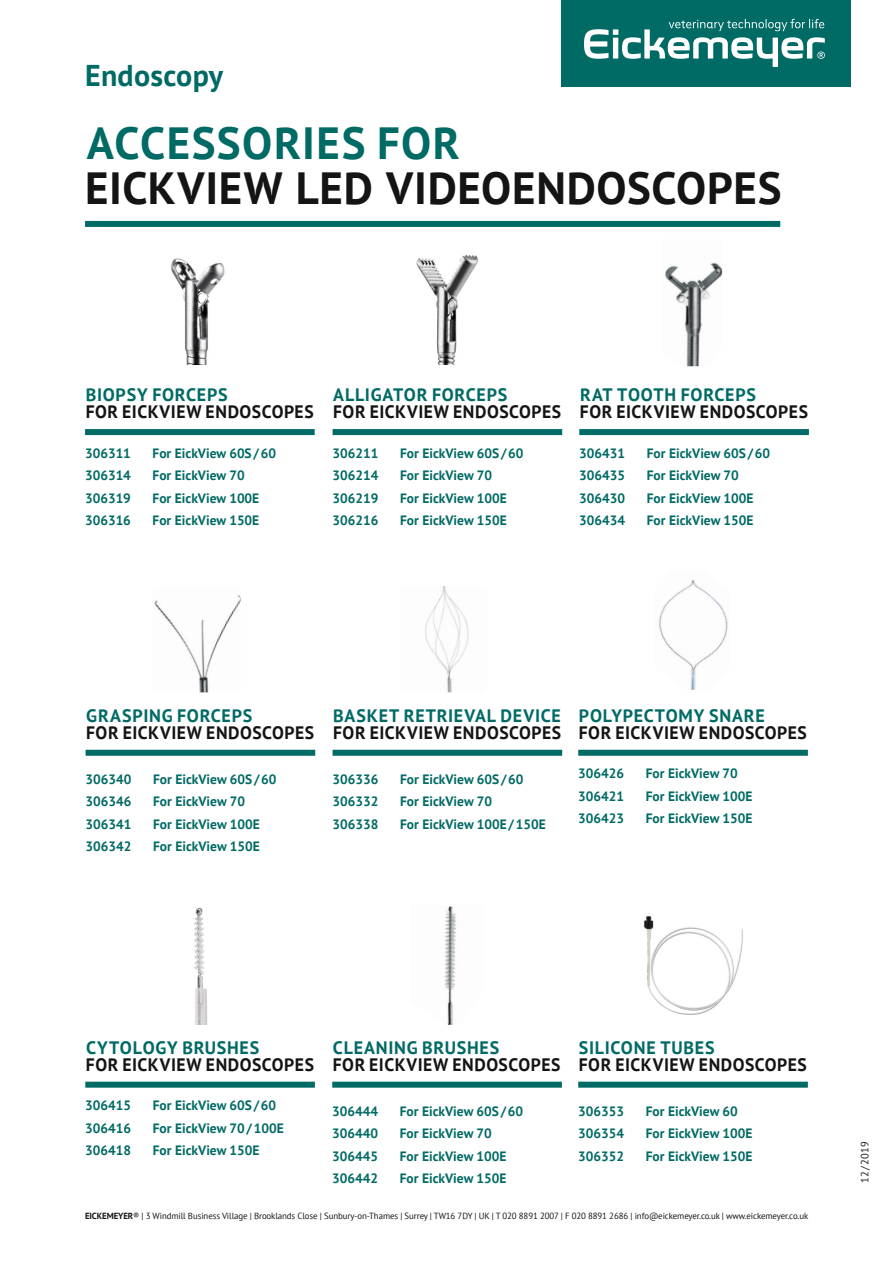
<style>
.page{position:relative;width:893px;height:1263px;background:#fff}
.page>*{position:absolute;margin:0;border:0;box-sizing:border-box;transform-origin:0 0}
.t1{font:700 45px "PT Sans";letter-spacing:.015em;color:#131413}
.t2{font:700 45px "PT Sans";letter-spacing:.03em;color:#006a65}
.t3{font:700 30px "PT Sans";letter-spacing:.01em;color:#006a65}
.t4{font:700 18px "PT Sans";letter-spacing:.03em;color:#131413}
.t5{font:700 18px "PT Sans";letter-spacing:.04em;color:#006a65}
.t6{font:700 13.5px "PT Sans";color:#006a65}
.t7{font:10.5px "PT Sans";letter-spacing:.01em;color:#131413}
.t8{font:8.85px "PT Sans";letter-spacing:-.01em;color:#131413}
.s1{font-weight:700}
</style>
<div class="page">
<div style="left:561px;top:0;width:289px;height:86px;background:#006a65"></div>
<svg style="left:584px;top:19px;width:241px;height:48px"></svg>
<div style="left:86px;top:750px;width:229px;height:6px;background:#006a65"></div>
<div style="left:333px;top:750px;width:229px;height:6px;background:#006a65"></div>
<div style="left:578px;top:750px;width:230px;height:6px;background:#006a65"></div>
<img style="left:154px;top:595px;width:87px;height:97px">
<img style="left:425px;top:586px;width:44px;height:106px">
<img style="left:659px;top:579px;width:69px;height:111px">
<div style="left:85px;top:1082px;width:230px;height:6px;background:#006a65"></div>
<div style="left:332px;top:1082px;width:230px;height:6px;background:#006a65"></div>
<div style="left:578px;top:1082px;width:230px;height:6px;background:#006a65"></div>
<img style="left:644px;top:916px;width:99px;height:99px">
<img style="left:194px;top:907px;width:14px;height:118px">
<img style="left:444px;top:906px;width:12px;height:119px">
<img style="left:665px;top:262px;width:57px;height:104px">
<div style="left:85px;top:221px;width:695px;height:6px;background:#006a65"></div>
<div style="left:85px;top:429px;width:230px;height:6px;background:#006a65"></div>
<div style="left:333px;top:429px;width:229px;height:6px;background:#006a65"></div>
<div style="left:579px;top:429px;width:230px;height:6px;background:#006a65"></div>
<img style="left:171px;top:258px;width:54px;height:106px">
<img style="left:416px;top:255px;width:62px;height:109px">
<h2 class="t3" style="left:85px;top:56px;width:140px">Endoscopy</h2>
<h1 class="t2" style="left:87px;top:114px;width:375px">ACCESSORIES FOR</h1>
<h1 class="t1" style="left:85px;top:159px;width:698px">EICKVIEW LED VIDEOENDOSCOPES</h1>
<h3 class="t5" style="left:86px;top:383px;width:143px">BIOPSY FORCEPS</h3>
<h3 class="t4" style="left:86px;top:400px;width:230px">FOR EICKVIEW ENDOSCOPES</h3>
<p class="t6" style="left:85px;top:444px;width:47px">306311</p>
<p class="t6" style="left:153px;top:444px;width:125px">For EickView 60S/60</p>
<p class="t6" style="left:85px;top:466px;width:47px">306314</p>
<p class="t6" style="left:153px;top:466px;width:94px">For EickView 70</p>
<p class="t6" style="left:85px;top:489px;width:47px">306319</p>
<p class="t6" style="left:153px;top:489px;width:108px">For EickView 100E</p>
<p class="t6" style="left:85px;top:511px;width:47px">306316</p>
<p class="t6" style="left:153px;top:511px;width:108px">For EickView 150E</p>
<h3 class="t5" style="left:333px;top:383px;width:175px">ALLIGATOR FORCEPS</h3>
<h3 class="t4" style="left:333px;top:400px;width:230px">FOR EICKVIEW ENDOSCOPES</h3>
<p class="t6" style="left:333px;top:444px;width:47px">306211</p>
<p class="t6" style="left:400px;top:444px;width:125px">For EickView 60S/60</p>
<p class="t6" style="left:333px;top:466px;width:47px">306214</p>
<p class="t6" style="left:400px;top:466px;width:94px">For EickView 70</p>
<p class="t6" style="left:333px;top:489px;width:47px">306219</p>
<p class="t6" style="left:400px;top:489px;width:108px">For EickView 100E</p>
<p class="t6" style="left:333px;top:511px;width:47px">306216</p>
<p class="t6" style="left:400px;top:511px;width:108px">For EickView 150E</p>
<h3 class="t5" style="left:580px;top:383px;width:178px">RAT TOOTH FORCEPS</h3>
<h3 class="t4" style="left:580px;top:400px;width:230px">FOR EICKVIEW ENDOSCOPES</h3>
<p class="t6" style="left:579px;top:444px;width:47px">306431</p>
<p class="t6" style="left:647px;top:444px;width:125px">For EickView 60S/60</p>
<p class="t6" style="left:579px;top:466px;width:47px">306435</p>
<p class="t6" style="left:647px;top:466px;width:94px">For EickView 70</p>
<p class="t6" style="left:579px;top:489px;width:47px">306430</p>
<p class="t6" style="left:647px;top:489px;width:108px">For EickView 100E</p>
<p class="t6" style="left:579px;top:511px;width:47px">306434</p>
<p class="t6" style="left:647px;top:511px;width:108px">For EickView 150E</p>
<h3 class="t5" style="left:86px;top:704px;width:168px">GRASPING FORCEPS</h3>
<h3 class="t4" style="left:86px;top:720px;width:230px">FOR EICKVIEW ENDOSCOPES</h3>
<p class="t6" style="left:86px;top:770px;width:47px">306340</p>
<p class="t6" style="left:153px;top:770px;width:125px">For EickView 60S/60</p>
<p class="t6" style="left:86px;top:793px;width:47px">306346</p>
<p class="t6" style="left:153px;top:793px;width:94px">For EickView 70</p>
<p class="t6" style="left:86px;top:815px;width:47px">306341</p>
<p class="t6" style="left:153px;top:815px;width:108px">For EickView 100E</p>
<p class="t6" style="left:86px;top:838px;width:47px">306342</p>
<p class="t6" style="left:153px;top:838px;width:108px">For EickView 150E</p>
<h3 class="t5" style="left:333px;top:704px;width:229px">BASKET RETRIEVAL DEVICE</h3>
<h3 class="t4" style="left:333px;top:720px;width:230px">FOR EICKVIEW ENDOSCOPES</h3>
<p class="t6" style="left:333px;top:770px;width:47px">306336</p>
<p class="t6" style="left:400px;top:770px;width:125px">For EickView 60S/60</p>
<p class="t6" style="left:333px;top:793px;width:47px">306332</p>
<p class="t6" style="left:400px;top:793px;width:94px">For EickView 70</p>
<p class="t6" style="left:333px;top:815px;width:47px">306338</p>
<p class="t6" style="left:400px;top:815px;width:147px">For EickView 100E/150E</p>
<h3 class="t5" style="left:579px;top:704px;width:187px">POLYPECTOMY SNARE</h3>
<h3 class="t4" style="left:579px;top:720px;width:230px">FOR EICKVIEW ENDOSCOPES</h3>
<p class="t6" style="left:578px;top:764px;width:47px">306426</p>
<p class="t6" style="left:646px;top:764px;width:94px">For EickView 70</p>
<p class="t6" style="left:578px;top:787px;width:47px">306421</p>
<p class="t6" style="left:646px;top:787px;width:108px">For EickView 100E</p>
<p class="t6" style="left:578px;top:809px;width:47px">306423</p>
<p class="t6" style="left:646px;top:809px;width:108px">For EickView 150E</p>
<h3 class="t5" style="left:86px;top:1035px;width:175px">CYTOLOGY BRUSHES</h3>
<h3 class="t4" style="left:86px;top:1052px;width:230px">FOR EICKVIEW ENDOSCOPES</h3>
<p class="t6" style="left:85px;top:1096px;width:47px">306415</p>
<p class="t6" style="left:153px;top:1096px;width:125px">For EickView 60S/60</p>
<p class="t6" style="left:85px;top:1119px;width:47px">306416</p>
<p class="t6" style="left:153px;top:1119px;width:132px">For EickView 70/100E</p>
<p class="t6" style="left:85px;top:1141px;width:47px">306418</p>
<p class="t6" style="left:153px;top:1141px;width:108px">For EickView 150E</p>
<h3 class="t5" style="left:333px;top:1035px;width:168px">CLEANING BRUSHES</h3>
<h3 class="t4" style="left:333px;top:1052px;width:229px">FOR EICKVIEW ENDOSCOPES</h3>
<p class="t6" style="left:332px;top:1102px;width:47px">306444</p>
<p class="t6" style="left:400px;top:1102px;width:125px">For EickView 60S/60</p>
<p class="t6" style="left:332px;top:1124px;width:47px">306440</p>
<p class="t6" style="left:400px;top:1124px;width:94px">For EickView 70</p>
<p class="t6" style="left:332px;top:1147px;width:47px">306445</p>
<p class="t6" style="left:400px;top:1147px;width:108px">For EickView 100E</p>
<p class="t6" style="left:332px;top:1169px;width:47px">306442</p>
<p class="t6" style="left:400px;top:1169px;width:108px">For EickView 150E</p>
<h3 class="t5" style="left:579px;top:1035px;width:137px">SILICONE TUBES</h3>
<h3 class="t4" style="left:579px;top:1052px;width:230px">FOR EICKVIEW ENDOSCOPES</h3>
<p class="t6" style="left:578px;top:1102px;width:47px">306353</p>
<p class="t6" style="left:646px;top:1102px;width:94px">For EickView 60</p>
<p class="t6" style="left:578px;top:1124px;width:47px">306354</p>
<p class="t6" style="left:646px;top:1124px;width:108px">For EickView 100E</p>
<p class="t6" style="left:578px;top:1147px;width:47px">306352</p>
<p class="t6" style="left:646px;top:1147px;width:108px">For EickView 150E</p>
<p class="t8" style="left:85px;top:1210px;width:725px"><span class="s1">EICKEMEYER</span>® | 3 Windmill Business Village | Brooklands Close | Sunbury-on-Thames | Surrey | TW16 7DY | UK | T 020 8891 2007 | F 020 8891 2686 | info@eickemeyer.co.uk | www.eickemeyer.co.uk</p>
<p class="t7" style="left:858px;top:1183px;width:43px;rotate:-90deg">12 /2019</p>
</div>
